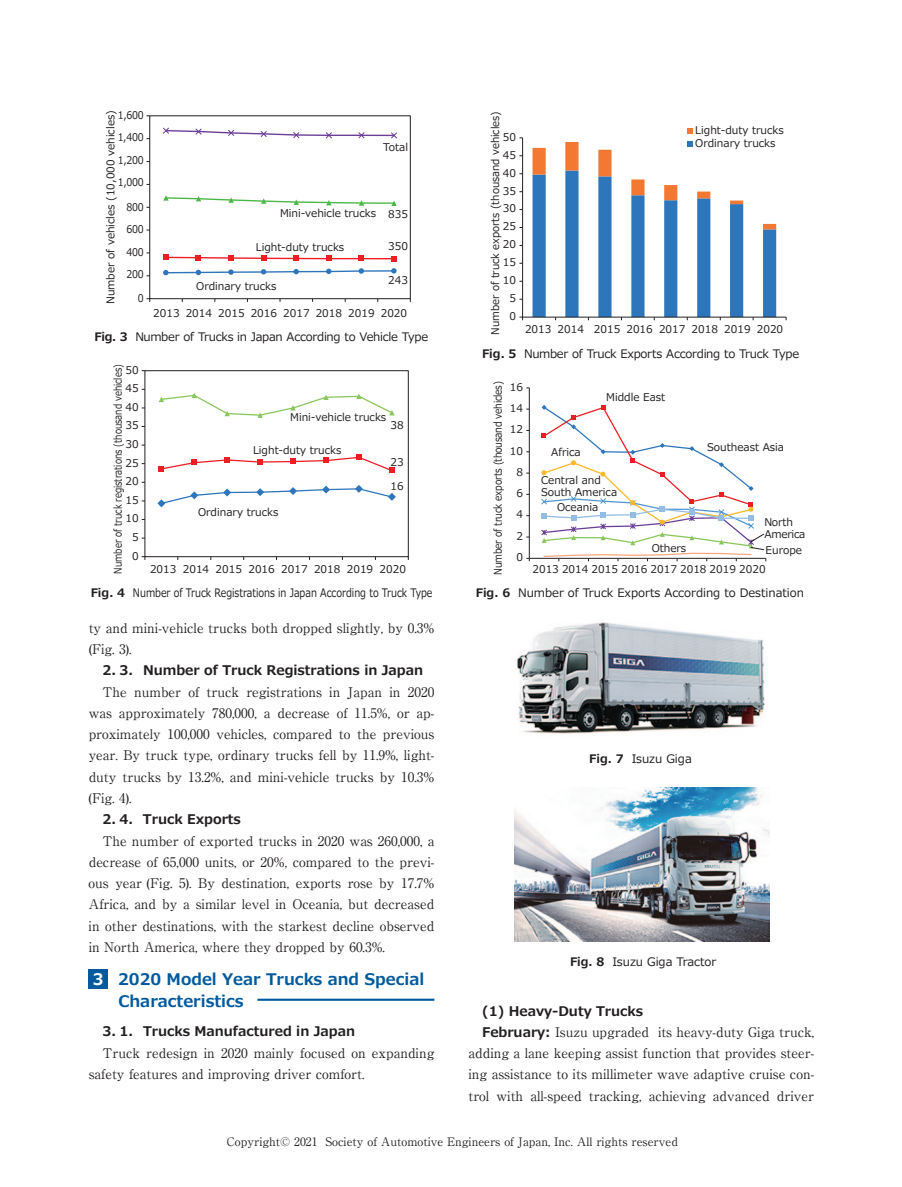
<style>
.page{position:relative;width:902px;height:1187px;background:#fff}
.page>*{position:absolute;margin:0;border:0;box-sizing:border-box;transform-origin:0 0}
.t1{font:700 15.9px/22px "Meiryo UI";color:#015a9d}
.t2{font:13.35px/21.3px "Ryumin Pro";color:#231f20;text-align:justify}
.t3{font:700 13.35px "Meiryo UI";color:#231f20}
.t4{font:11.7px "Meiryo UI";color:#231f20}
.t5{font:11.7px "Ryumin Pro";color:#231f20}
.t6{font:11.7px "Meiryo UI";color:#231f20;scale:.82 1}
.t7{font:11.7px "Meiryo UI";letter-spacing:-.025em;color:#231f20}
.t8{font:11.7px "Meiryo UI";letter-spacing:-.02em;color:#231f20}
.t9{font:10.65px/11.1px "Meiryo UI";color:#231f20}
.t10{font:10.65px "Meiryo UI";color:#231f20;scale:.81 1}
.t11{font:10.65px "Meiryo UI";color:#231f20;scale:.96 1}
.t12{font:10.65px "Meiryo UI";letter-spacing:-.025em;color:#231f20;scale:.86 1}
.t13{font:10.65px "Meiryo UI";color:#231f20;scale:.9 1}
.t14{font:10.65px/11.7px "Meiryo UI";letter-spacing:-.02em;color:#231f20}
.s1{font-weight:700}
.s2{color:#fff}
.s3{font-family:"Meiryo UI";font-weight:700}
</style>
<div class="page">
<hr style="left:257px;top:998px;width:177px;height:2px;background:#015a9d">
<div style="left:89px;top:968px;width:19px;height:20px;background:#015a9d"></div>
<div style="left:149px;top:115px;width:262px;height:184px;border:1px solid #231f20"></div>
<svg style="left:163px;top:268px;width:233px;height:7px"></svg>
<svg style="left:163px;top:254px;width:233px;height:7px"></svg>
<svg style="left:163px;top:195px;width:234px;height:11px"></svg>
<svg style="left:163px;top:127px;width:234px;height:12px"></svg>
<div style="left:144px;top:370px;width:264px;height:187px;border:1px solid #231f20"></div>
<svg style="left:157px;top:485px;width:239px;height:22px"></svg>
<svg style="left:158px;top:454px;width:236px;height:19px"></svg>
<svg style="left:159px;top:393px;width:235px;height:25px"></svg>
<hr style="left:522px;top:138px;width:1px;height:179px;background:#231f20">
<hr style="left:522px;top:317px;width:264px;height:1px;background:#231f20">
<svg style="left:532px;top:142px;width:244px;height:178px"></svg>
<svg style="left:687px;top:128px;width:6px;height:6px"></svg>
<hr style="left:529px;top:388px;width:1px;height:170px;background:#231f20">
<hr style="left:529px;top:558px;width:236px;height:1px;background:#231f20">
<svg style="left:540px;top:405px;width:226px;height:156px"></svg>
<img style="left:516px;top:622px;width:249px;height:112px">
<img style="left:514px;top:787px;width:255px;height:154px">
<p class="t13" style="left:118px;top:108px;width:30px">1,600</p>
<p class="t9" style="left:105px;top:304px;width:195px;rotate:-90deg">Number of vehicles (10,000 vehicles)</p>
<p class="t13" style="left:118px;top:130px;width:31px">1,400</p>
<p class="t13" style="left:118px;top:153px;width:30px">1,200</p>
<p class="t13" style="left:118px;top:175px;width:30px">1,000</p>
<p class="t13" style="left:126px;top:199px;width:21px">800</p>
<p class="t13" style="left:126px;top:222px;width:21px">600</p>
<p class="t13" style="left:126px;top:244px;width:21px">400</p>
<p class="t13" style="left:126px;top:267px;width:21px">200</p>
<p class="t13" style="left:138px;top:291px;width:8px">0</p>
<p class="t9" style="left:383px;top:142px;width:26px">Total</p>
<p class="t9" style="left:280px;top:208px;width:129px">Mini-vehicle trucks 835</p>
<p class="t9" style="left:256px;top:242px;width:90px">Light-duty trucks</p>
<p class="t9" style="left:388px;top:241px;width:21px">350</p>
<p class="t9" style="left:388px;top:275px;width:21px">243</p>
<p class="t9" style="left:196px;top:281px;width:82px">Ordinary trucks</p>
<p class="t9" style="left:153px;top:308px;width:255px">2013 2014 2015 2016 2017 2018 2019 2020</p>
<p class="t7" style="left:94px;top:328px;width:335px"><span class="s1">Fig. 3</span> Number of Trucks in Japan According to Vehicle Type</p>
<p class="t10" style="left:111px;top:573px;width:260px;rotate:-90deg">Number of truck registrations (thousand vehicles)</p>
<p class="t9" style="left:125px;top:365px;width:15px">50</p>
<p class="t9" style="left:125px;top:383px;width:15px">45</p>
<p class="t9" style="left:125px;top:402px;width:15px">40</p>
<p class="t9" style="left:125px;top:420px;width:15px">35</p>
<p class="t9" style="left:125px;top:439px;width:15px">30</p>
<p class="t9" style="left:125px;top:458px;width:15px">25</p>
<p class="t9" style="left:125px;top:476px;width:15px">20</p>
<p class="t9" style="left:125px;top:495px;width:15px">15</p>
<p class="t9" style="left:125px;top:513px;width:15px">10</p>
<p class="t9" style="left:132px;top:532px;width:8px">5</p>
<p class="t9" style="left:132px;top:550px;width:8px">0</p>
<p class="t9" style="left:290px;top:412px;width:97px">Mini-vehicle trucks</p>
<p class="t9" style="left:253px;top:445px;width:90px">Light-duty trucks</p>
<p class="t9" style="left:390px;top:420px;width:15px">38</p>
<p class="t9" style="left:390px;top:457px;width:15px">23</p>
<p class="t9" style="left:390px;top:481px;width:15px">16</p>
<p class="t9" style="left:198px;top:507px;width:82px">Ordinary trucks</p>
<p class="t9" style="left:150px;top:564px;width:257px">2013 2014 2015 2016 2017 2018 2019 2020</p>
<p class="t6" style="left:91px;top:585px;width:418px"><span class="s1">Fig. 4</span> Number of Truck Registrations in Japan According to Truck Type</p>
<p class="t2" style="left:89px;top:616px;width:347px">ty and mini-vehicle trucks both dropped slightly, by 0.3% (Fig. 3).</p>
<p class="t3" style="left:102px;top:661px;width:322px">2. 3. Number of Truck Registrations in Japan</p>
<p class="t2" style="left:89px;top:680px;width:347px;text-indent:14px">The number of truck registrations in Japan in 2020 was approximately 780,000, a decrease of 11.5%, or ap&shy;proximately 100,000 vehicles, compared to the previous year. By truck type, ordinary trucks fell by 11.9%, light&shy;duty trucks by 13.2%, and mini-vehicle trucks by 10.3% (Fig. 4).</p>
<p class="t3" style="left:102px;top:810px;width:140px">2. 4. Truck Exports</p>
<p class="t2" style="left:89px;top:829px;width:347px;text-indent:14px">The number of exported trucks in 2020 was 260,000, a decrease of 65,000 units, or 20%, compared to the previ&shy;ous year (Fig. 5). By destination, exports rose by 17.7% Africa, and by a similar level in Oceania, but decreased in other destinations, with the starkest decline observed in North America, where they dropped by 60.3%.</p>
<p class="t1" style="left:118px;top:968px;width:307px;text-indent:-26px"><span class="s2">3</span> 2020 Model Year Trucks and Special<br>Characteristics</p>
<p class="t3" style="left:102px;top:1022px;width:254px">3. 1. Trucks Manufactured in Japan</p>
<p class="t2" style="left:89px;top:1041px;width:347px;text-indent:14px">Truck redesign in 2020 mainly focused on expanding safety features and improving driver comfort.</p>
<p class="t11" style="left:488px;top:335px;width:234px;rotate:-90deg">Number of truck exports (thousand vehicles)</p>
<p class="t9" style="left:502px;top:132px;width:15px">50</p>
<p class="t9" style="left:502px;top:150px;width:15px">45</p>
<p class="t9" style="left:502px;top:168px;width:15px">40</p>
<p class="t9" style="left:502px;top:186px;width:15px">35</p>
<p class="t9" style="left:502px;top:203px;width:15px">30</p>
<p class="t9" style="left:502px;top:221px;width:15px">25</p>
<p class="t9" style="left:502px;top:239px;width:15px">20</p>
<p class="t9" style="left:502px;top:257px;width:15px">15</p>
<p class="t9" style="left:502px;top:275px;width:15px">10</p>
<p class="t9" style="left:509px;top:293px;width:8px">5</p>
<p class="t9" style="left:509px;top:311px;width:8px">0</p>
<p class="t9" style="left:695px;top:125px;width:90px">Light-duty trucks</p>
<p class="t9" style="left:695px;top:138px;width:82px">Ordinary trucks</p>
<p class="t9" style="left:525px;top:324px;width:260px">2013 2014 2015 2016 2017 2018 2019 2020</p>
<p class="t8" style="left:482px;top:345px;width:318px"><span class="s1">Fig. 5</span> Number of Truck Exports According to Truck Type</p>
<p class="t12" style="left:490px;top:574px;width:226px;rotate:-90deg">Number of truck exports (thousand vehicles)</p>
<p class="t9" style="left:509px;top:382px;width:15px">16</p>
<p class="t9" style="left:509px;top:403px;width:15px">14</p>
<p class="t9" style="left:509px;top:424px;width:15px">12</p>
<p class="t9" style="left:509px;top:445px;width:15px">10</p>
<p class="t9" style="left:516px;top:467px;width:8px">8</p>
<p class="t9" style="left:516px;top:488px;width:8px">6</p>
<p class="t9" style="left:516px;top:509px;width:8px">4</p>
<p class="t9" style="left:516px;top:531px;width:8px">2</p>
<p class="t9" style="left:516px;top:552px;width:8px">0</p>
<p class="t9" style="left:606px;top:392px;width:60px">Middle East</p>
<p class="t9" style="left:551px;top:447px;width:31px">Africa</p>
<p class="t9" style="left:541px;top:475px;width:78px">Central and<br>South America</p>
<p class="t9" style="left:557px;top:502px;width:43px">Oceania</p>
<p class="t9" style="left:707px;top:442px;width:78px">Southeast Asia</p>
<p class="t14" style="left:764px;top:517px;width:43px">North<br>America</p>
<p class="t9" style="left:651px;top:543px;width:36px">Others</p>
<p class="t9" style="left:765px;top:545px;width:38px">Europe</p>
<p class="t9" style="left:532px;top:564px;width:234px">2013 2014 2015 2016 2017 2018 2019 2020</p>
<p class="t4" style="left:476px;top:585px;width:330px"><span class="s1">Fig. 6</span> Number of Truck Exports According to Destination</p>
<p class="t4" style="left:589px;top:750px;width:104px"><span class="s1">Fig. 7</span> Isuzu Giga</p>
<p class="t4" style="left:570px;top:953px;width:148px"><span class="s1">Fig. 8</span> Isuzu Giga Tractor</p>
<p class="t3" style="left:482px;top:1001px;width:162px">(1) Heavy-Duty Trucks</p>
<p class="t2" style="left:468px;top:1020px;width:347px;text-indent:14px"><span class="s3">February:</span> Isuzu upgraded its heavy-duty Giga truck, adding a lane keeping assist function that provides steer&shy;ing assistance to its millimeter wave adaptive cruise con&shy;trol with all-speed tracking, achieving advanced driver</p>
<p class="t5" style="left:227px;top:1132px;width:452px">Copyright© 2021 Society of Automotive Engineers of Japan, Inc. All rights reserved</p>
</div>
